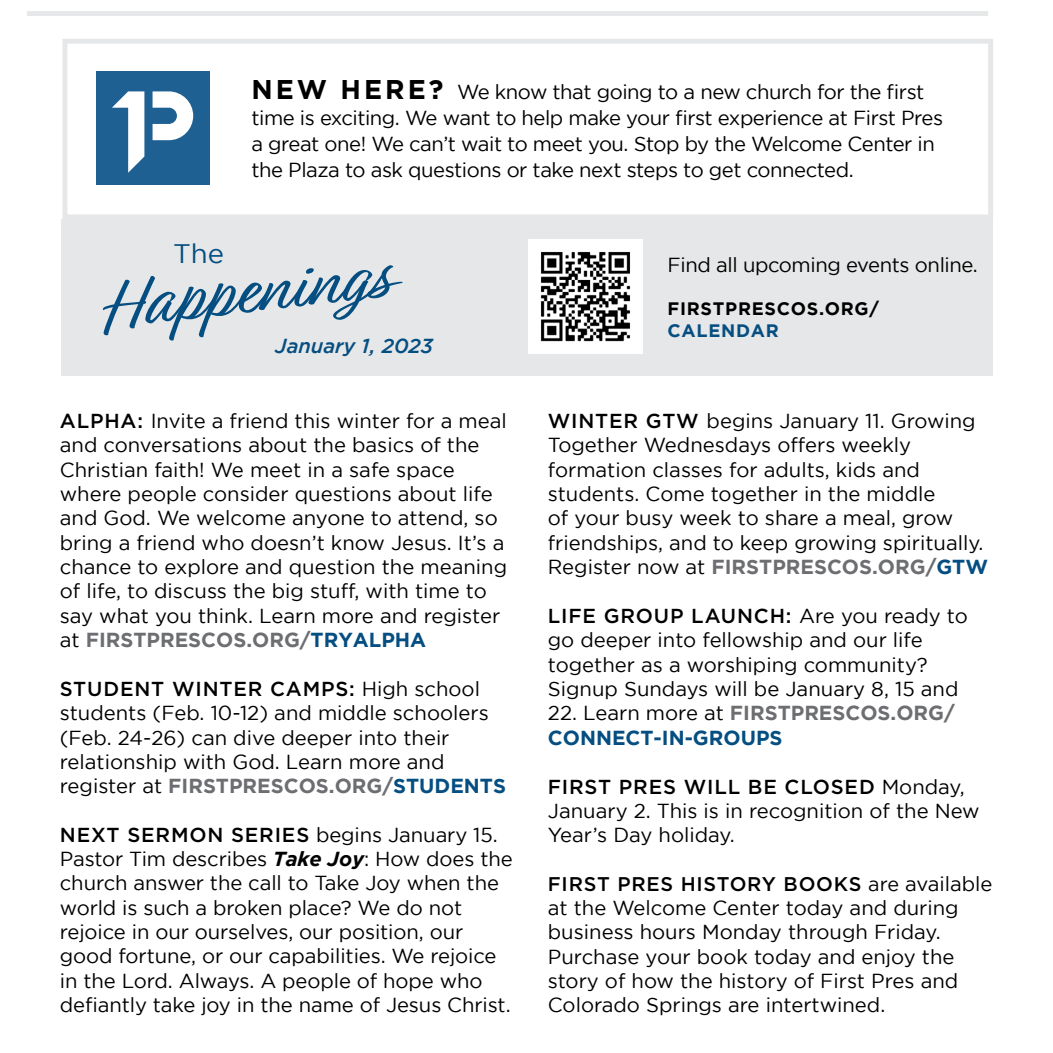
<style>
.page{position:relative;width:1053px;height:1053px;background:#fff}
.page>*{position:absolute;margin:0;border:0;box-sizing:border-box;transform-origin:0 0}
.t1{font:26.78px "Gotham";color:#054e81}
.t2{font:20.25px/24.3px "Gotham";color:#000}
.t3{font:20.25px/25.9px "Gotham";letter-spacing:-.025em;color:#000}
.t4{font:700 20.25px/24.3px "Gotham";color:#6d6e71}
.t5{font:20.25px "Gotham";letter-spacing:-.02em;color:#000}
.t6{font:italic 500 20.25px "Gotham";color:#054e81}
.t7{font:500 19.8px "Gotham";letter-spacing:.04em;color:#000}
.t8{font:700 18px "Gotham";letter-spacing:.04em;color:#000}
.t9{font:700 18px "Gotham";letter-spacing:.04em;color:#054e81}
.s1{font-weight:700;font-size:27px}
.s2{font-weight:500}
.s3{font-weight:700;color:#6d6e71}
.s4{font-weight:700;color:#054e81}
.s5{font-weight:700;font-style:italic}
.s6{font-weight:400;color:#000}
.s7{color:#054e81}
.s8{font-weight:400}
.s9{font-weight:400;font-size:20.25px}
</style>
<div class="page">
<div style="left:62px;top:219px;width:931px;height:157px;background:#e6e7e8"></div>
<img style="left:528px;top:239px;width:115px;height:115px">
<svg style="left:103px;top:265px;width:300px;height:76px"></svg>
<div style="left:27px;top:11px;width:961px;height:5px;background:#e6e7e8"></div>
<div style="left:62px;top:39px;width:931px;height:180px;border:5px solid #e6e7e8"></div>
<div style="left:96px;top:71px;width:113px;height:114px;background:#1f6092"></div>
<svg style="left:153px;top:91px;width:40px;height:49px"></svg>
<svg style="left:112px;top:91px;width:32px;height:82px"></svg>
<h1 class="t1" style="left:173px;top:238px;width:53px">The</h1>
<p class="t3" style="left:251px;top:79px;width:693px"><span class="s1">NEW HERE?</span> We know that going to a new church for the first time is exciting. We want to help make your first experience at First Pres a great one! We can’t wait to meet you. Stop by the Welcome Center in the Plaza to ask questions or take next steps to get connected.</p>
<p class="t6" style="left:275px;top:335px;width:159px">January 1, 2023</p>
<p class="t5" style="left:668px;top:254px;width:312px">Find all upcoming events online.</p>
<p class="t8" style="left:668px;top:298px;width:213px">FIRSTPRESCOS.ORG/</p>
<p class="t9" style="left:668px;top:321px;width:113px">CALENDAR</p>
<p class="t2" style="left:60px;top:409px;width:449px"><span class="s2">ALPHA:</span> Invite a friend this winter for a meal and conversations about the basics of the Christian faith! We meet in a safe space where people consider questions about life and God. We welcome anyone to attend, so bring a friend who doesn’t know Jesus. It’s a chance to explore and question the meaning of life, to discuss the big stuff, with time to say what you think. Learn more and register at <span class="s3">FIRSTPRESCOS.ORG/</span><span class="s4">TRYALPHA</span></p>
<p class="t2" style="left:60px;top:676px;width:448px"><span class="s2">STUDENT WINTER CAMPS:</span> High school students (Feb. 10-12) and middle schoolers (Feb. 24-26) can dive deeper into their relationship with God. Learn more and register at <span class="s3">FIRSTPRESCOS.ORG/</span><span class="s4">STUDENTS</span></p>
<p class="t2" style="left:60px;top:822px;width:454px"><span class="s2">NEXT SERMON SERIES</span> begins January 15.<br>Pastor Tim describes <span class="s5">Take Joy</span>: How does the church answer the call to Take Joy when the world is such a broken place? We do not rejoice in our ourselves, our position, our good fortune, or our capabilities. We rejoice in the Lord. Always. A people of hope who defiantly take joy in the name of Jesus Christ.</p>
<p class="t2" style="left:548px;top:409px;width:442px"><span class="s2">WINTER GTW</span> begins January 11. Growing Together Wednesdays offers weekly formation classes for adults, kids and students. Come together in the middle<br>of your busy week to share a meal, grow friendships, and to keep growing spiritually.<br>Register now at <span class="s3">FIRSTPRESCOS.ORG/</span><span class="s4">GTW</span></p>
<p class="t2" style="left:548px;top:603px;width:422px"><span class="s2">LIFE GROUP LAUNCH:</span> Are you ready to go deeper into fellowship and our life together as a worshiping community?<br>Signup Sundays will be January 8, 15 and</p>
<p class="t4" style="left:548px;top:700px;width:409px"><span class="s6">22. Learn more at</span> FIRSTPRESCOS.ORG/<br><span class="s7">CONNECT-IN-GROUPS</span></p>
<p class="t2" style="left:548px;top:774px;width:433px"><span class="s2">FIRST PRES WILL BE CLOSED</span> Monday,<br>January 2. This is in recognition of the New<br>Year’s Day holiday.</p>
<p class="t7" style="left:548px;top:871px;width:446px">FIRST PRES HISTORY BOOKS <span class="s8">are</span> <span class="s9">available</span></p>
<p class="t2" style="left:548px;top:895px;width:412px">at the Welcome Center today and during business hours Monday through Friday.<br>Purchase your book today and enjoy the story of how the history of First Pres and Colorado Springs are intertwined.</p>
</div>
